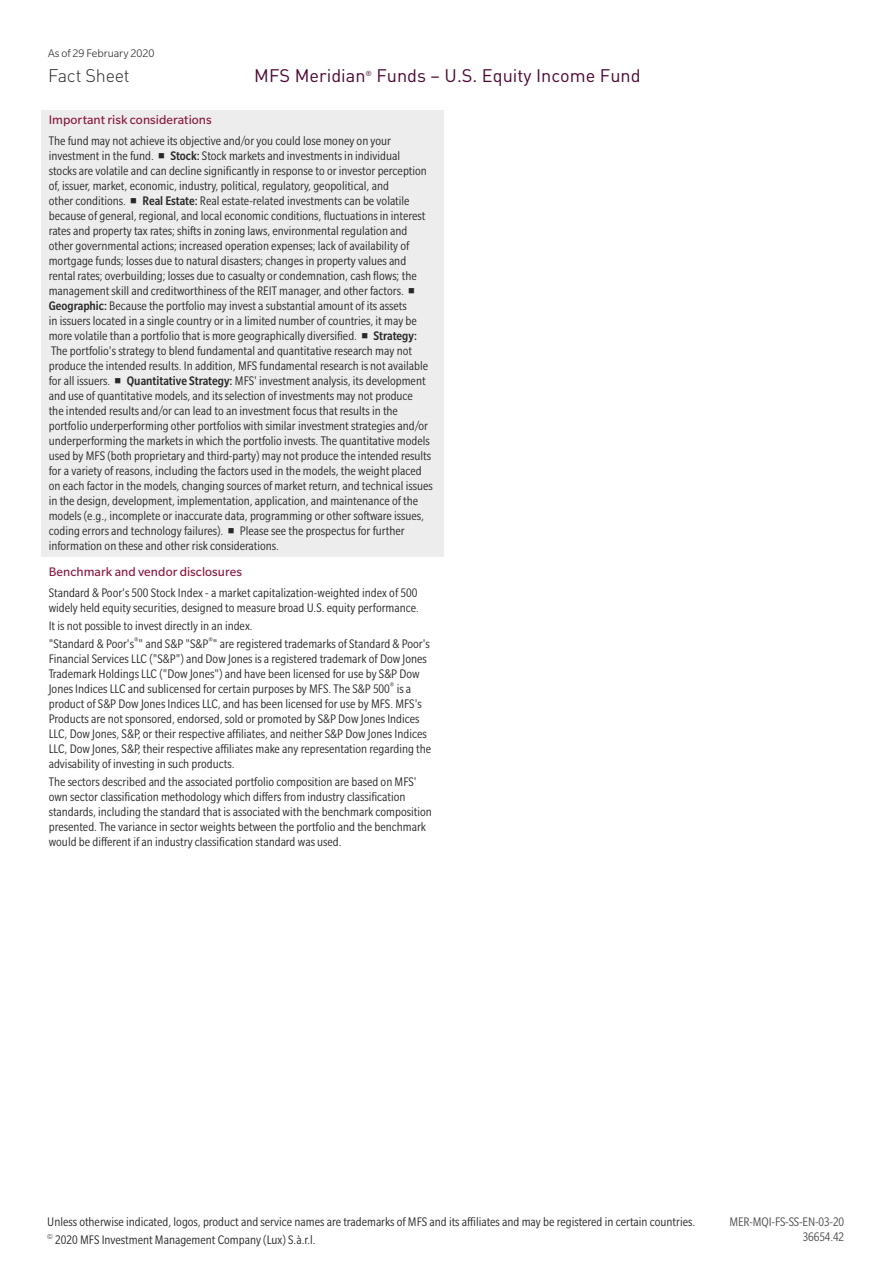
<style>
.page{position:relative;width:893px;height:1263px;background:#fff}
.page>*{position:absolute;margin:0;border:0;box-sizing:border-box;transform-origin:0 0}
.t1{font:18px "DINOT";color:#4b0532}
.t2{font:300 18px "DINOT";letter-spacing:-.015em;color:#292829}
.t3{font:condensed 13.5px/15px "Slate Std";color:#292829}
.t4{font:13.5px "Slate Std";letter-spacing:.005em;color:#89163e}
.t5{font:condensed 13.5px/15px "Slate Std";letter-spacing:-.01em;color:#4d4d4f;text-align:right}
.t6{font:300 12px "Slate Std";color:#292829}
.t7{font:7.2px "DINOT";color:#4b0532}
.s1{font-weight:500}
</style>
<div class="page">
<div style="left:41px;top:111px;width:402px;height:24px;background:#ededee"></div>
<div style="left:41px;top:135px;width:402px;height:421px;background:#ededee"></div>
<p class="t6" style="left:48px;top:47px;width:108px">As of 29 February 2020</p>
<h1 class="t2" style="left:48px;top:65px;width:83px">Fact Sheet</h1>
<h1 class="t1" style="left:254px;top:65px;width:113px">MFS Meridian</h1>
<p class="t7" style="left:365px;top:69px;width:8px">®</p>
<h1 class="t1" style="left:376px;top:65px;width:266px">Funds – U.S. Equity Income Fund</h1>
<p class="t4" style="left:49px;top:113px;width:164px">Important risk considerations</p>
<p class="t3" style="left:49px;top:133px;width:385px">The fund may not achieve its objective and/or you could lose money on your investment in the fund. ■ <span class="s1">Stock:</span> Stock markets and investments in individual<br>stocks are volatile and can decline significantly in response to or investor perception of, issuer, market, economic, industry, political, regulatory, geopolitical, and<br>other conditions. ■ <span class="s1">Real Estate:</span> Real estate-related investments can be volatile because of general, regional, and local economic conditions, fluctuations in interest rates and property tax rates; shifts in zoning laws, environmental regulation and other governmental actions; increased operation expenses; lack of availability of mortgage funds; losses due to natural disasters; changes in property values and rental rates; overbuilding; losses due to casualty or condemnation, cash flows; the management skill and creditworthiness of the REIT manager, and other factors. ■ <span class="s1">Geographic:</span> Because the portfolio may invest a substantial amount of its assets<br>in issuers located in a single country or in a limited number of countries, it may be more volatile than a portfolio that is more geographically diversified. ■ <span class="s1">Strategy:<br></span>The portfolio's strategy to blend fundamental and quantitative research may not produce the intended results. In addition, MFS fundamental research is not available for all issuers. ■ <span class="s1">Quantitative Strategy:</span> MFS' investment analysis, its development and use of quantitative models, and its selection of investments may not produce<br>the intended results and/or can lead to an investment focus that results in the portfolio underperforming other portfolios with similar investment strategies and/or underperforming the markets in which the portfolio invests. The quantitative models used by MFS (both proprietary and third-party) may not produce the intended results for a variety of reasons, including the factors used in the models, the weight placed on each factor in the models, changing sources of market return, and technical issues in the design, development, implementation, application, and maintenance of the models (e.g., incomplete or inaccurate data, programming or other software issues, coding errors and technology failures). ■ Please see the prospectus for further information on these and other risk considerations.</p>
<p class="t4" style="left:49px;top:564px;width:195px">Benchmark and vendor disclosures</p>
<p class="t3" style="left:49px;top:585px;width:372px">Standard &amp; Poor's 500 Stock Index - a market capitalization-weighted index of 500 widely held equity securities, designed to measure broad U.S. equity performance.</p>
<p class="t3" style="left:49px;top:616px;width:383px;line-height:18px">It is not possible to invest directly in an index.<br>"Standard &amp; Poor's<sup>®</sup>" and S&amp;P "S&amp;P<sup>®</sup>" are registered trademarks of Standard &amp; Poor's</p>
<p class="t3" style="left:49px;top:651px;width:384px">Financial Services LLC ("S&amp;P") and Dow Jones is a registered trademark of Dow Jones Trademark Holdings LLC ("Dow Jones") and have been licensed for use by S&amp;P Dow Jones Indices LLC and sublicensed for certain purposes by MFS. The S&amp;P 500<sup>®</sup> is a product of S&amp;P Dow Jones Indices LLC, and has been licensed for use by MFS. MFS's Products are not sponsored, endorsed, sold or promoted by S&amp;P Dow Jones Indices LLC, Dow Jones, S&amp;P, or their respective affiliates, and neither S&amp;P Dow Jones Indices LLC, Dow Jones, S&amp;P, their respective affiliates make any representation regarding the advisability of investing in such products.</p>
<p class="t3" style="left:49px;top:774px;width:384px">The sectors described and the associated portfolio composition are based on MFS' own sector classification methodology which differs from industry classification standards, including the standard that is associated with the benchmark composition presented. The variance in sector weights between the portfolio and the benchmark would be different if an industry classification standard was used.</p>
<p class="t3" style="left:47px;top:1212px;width:649px;line-height:18px">Unless otherwise indicated, logos, product and service names are trademarks of MFS and its affiliates and may be registered in certain countries. <sup>©</sup> 2020 MFS Investment Management Company (Lux) S.à.r.l.</p>
<p class="t5" style="left:729px;top:1214px;width:116px">MER-MQI-FS-SS-EN-03-20<br>36654.42</p>
</div>
